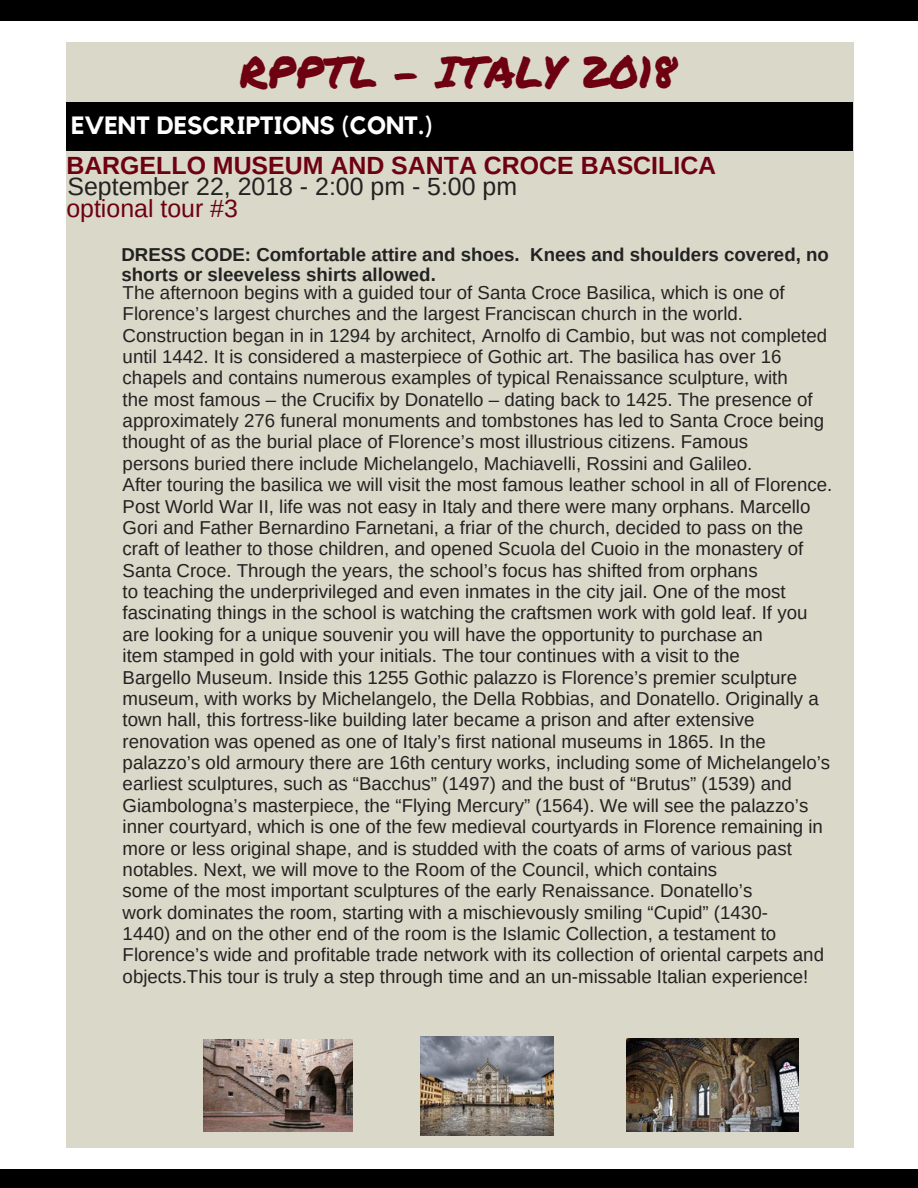
<style>
.page{position:relative;width:918px;height:1188px;background:#fff}
.page>*{position:absolute;margin:0;border:0;box-sizing:border-box;transform-origin:0 0}
.t1{font:43.65px "Permanent Marker";color:#6d0011}
.t2{font:700 24.9px "Arimo";color:#6d0011}
.t3{font:24.9px "Arimo";color:#222}
.t4{font:700 24.9px "Kollektif";color:#fff}
.t5{font:24.9px "Arimo";color:#6d0011}
.t6{font:18.75px/21.3px "Arimo";color:#222}
.t7{font:700 18.75px/20.2px "Arimo";color:#222}
</style>
<div class="page">
<div style="left:66px;top:42px;width:788px;height:1105px;background:#dad8c9"></div>
<div style="left:0;top:0;width:918px;height:21px;background:#000"></div>
<div style="left:66px;top:102px;width:787px;height:49px;background:#000"></div>
<img style="left:421px;top:1036px;width:133px;height:99px">
<img style="left:204px;top:1040px;width:148px;height:92px">
<img style="left:627px;top:1038px;width:172px;height:94px">
<div style="left:0;top:1169px;width:918px;height:19px;background:#000"></div>
<h1 class="t1" style="left:239px;top:39px;width:439px">RPPTL - ITALY 2018</h1>
<h2 class="t4" style="left:71px;top:114px;width:363px">EVENT DESCRIPTIONS (CONT.)</h2>
<h2 class="t2" style="left:66px;top:152px;width:651px">BARGELLO MUSEUM AND SANTA CROCE BASCILICA</h2>
<h2 class="t3" style="left:68px;top:172px;width:451px">September 22, 2018 - 2:00 pm - 5:00 pm</h2>
<h2 class="t5" style="left:66px;top:195px;width:173px">optional tour #3</h2>
<p class="t7" style="left:122px;top:244px;width:709px">DRESS CODE: Comfortable attire and shoes. Knees and shoulders covered, no shorts or sleeveless shirts allowed.</p>
<p class="t6" style="left:123px;top:282px;width:711px">The afternoon begins with a guided tour of Santa Croce Basilica, which is one of Florence’s largest churches and the largest Franciscan church in the world.<br>Construction began in in 1294 by architect, Arnolfo di Cambio, but was not completed until 1442. It is considered a masterpiece of Gothic art. The basilica has over 16 chapels and contains numerous examples of typical Renaissance sculpture, with<br>the most famous – the Crucifix by Donatello – dating back to 1425. The presence of approximately 276 funeral monuments and tombstones has led to Santa Croce being thought of as the burial place of Florence’s most illustrious citizens. Famous<br>persons buried there include Michelangelo, Machiavelli, Rossini and Galileo.<br>After touring the basilica we will visit the most famous leather school in all of Florence.<br>Post World War II, life was not easy in Italy and there were many orphans. Marcello Gori and Father Bernardino Farnetani, a friar of the church, decided to pass on the craft of leather to those children, and opened Scuola del Cuoio in the monastery of Santa Croce. Through the years, the school’s focus has shifted from orphans<br>to teaching the underprivileged and even inmates in the city jail. One of the most fascinating things in the school is watching the craftsmen work with gold leaf. If you are looking for a unique souvenir you will have the opportunity to purchase an<br>item stamped in gold with your initials. The tour continues with a visit to the<br>Bargello Museum. Inside this 1255 Gothic palazzo is Florence’s premier sculpture museum, with works by Michelangelo, the Della Robbias, and Donatello. Originally a town hall, this fortress-like building later became a prison and after extensive renovation was opened as one of Italy’s first national museums in 1865. In the palazzo’s old armoury there are 16th century works, including some of Michelangelo’s earliest sculptures, such as “Bacchus” (1497) and the bust of “Brutus” (1539) and Giambologna’s masterpiece, the “Flying Mercury” (1564). We will see the palazzo’s inner courtyard, which is one of the few medieval courtyards in Florence remaining in more or less original shape, and is studded with the coats of arms of various past notables. Next, we will move to the Room of the Council, which contains<br>some of the most important sculptures of the early Renaissance. Donatello’s<br>work dominates the room, starting with a mischievously smiling “Cupid” (1430-<br>1440) and on the other end of the room is the Islamic Collection, a testament to Florence’s wide and profitable trade network with its collection of oriental carpets and objects.This tour is truly a step through time and an un-missable Italian experience!</p>
</div>
